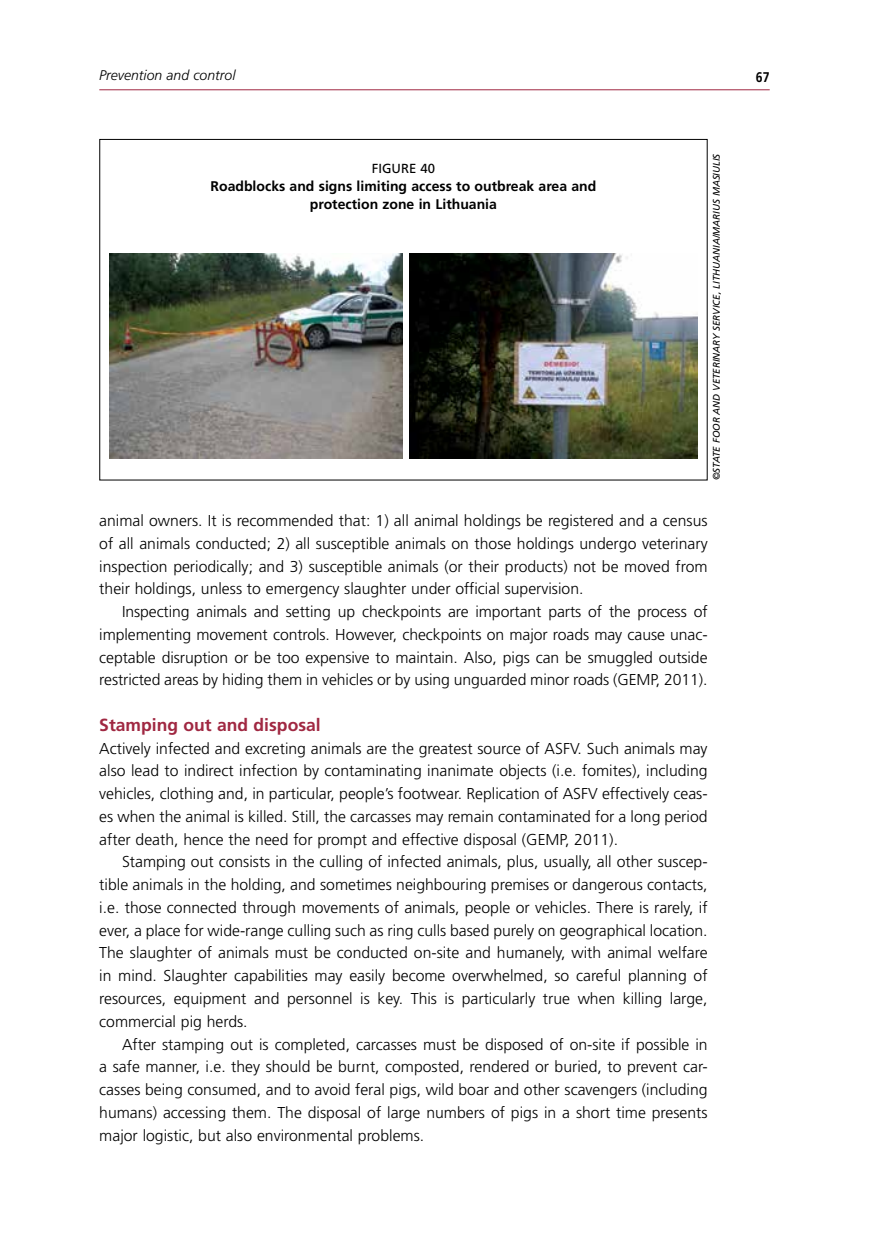
<style>
.page{position:relative;width:874px;height:1241px;background:#fff}
.page>*{position:absolute;margin:0;border:0;box-sizing:border-box;transform-origin:0 0}
.t1{font:700 17.5px "Frutiger LT Std";color:#a02842}
.t2{font:300 15.75px/22.8px "Frutiger LT Std";color:#000;text-align:justify}
.t3{font:700 14px/18.4px "Frutiger LT Std";color:#000;text-align:center}
.t4{font:italic 300 14px "Frutiger LT Std";color:#000}
.t5{font:700 14px "Frutiger LT Std";color:#000;scale:.88 1}
.t6{font:13.12px "Frutiger LT Std";color:#000}
.t7{font:italic 9.62px "Frutiger LT Std";letter-spacing:-.005em;color:#000}
</style>
<div class="page">
<hr style="left:99px;top:89px;width:670px;height:1px;background:#a02842">
<img style="left:109px;top:253px;width:293px;height:205px">
<img style="left:409px;top:253px;width:288px;height:205px">
<p class="t4" style="left:99px;top:67px;width:138px">Prevention and control</p>
<p class="t5" style="left:755px;top:69px;width:17px">67</p>
<p class="t6" style="left:372px;top:160px;width:65px">FIGURE 40</p>
<p class="t3" style="left:210px;top:177px;width:387px">Roadblocks and signs limiting access to outbreak area and protection zone in Lithuania</p>
<p class="t7" style="left:710px;top:480px;width:328px;rotate:-90deg">©STATE FOOR AND VETERINARY SERVICE, LITHUANIA/MARIUS MASIULIS</p>
<p class="t2" style="left:99px;top:509px;width:609px">animal owners. It is recommended that: 1) all animal holdings be registered and a census of all animals conducted; 2) all susceptible animals on those holdings undergo veterinary inspection periodically; and 3) susceptible animals (or their products) not be moved from their holdings, unless to emergency slaughter under official supervision.</p>
<p class="t2" style="left:99px;top:600px;width:609px;text-indent:23px">Inspecting animals and setting up checkpoints are important parts of the process of implementing movement controls. However, checkpoints on major roads may cause unac&shy;ceptable disruption or be too expensive to maintain. Also, pigs can be smuggled outside restricted areas by hiding them in vehicles or by using unguarded minor roads (GEMP, 2011).</p>
<p class="t1" style="left:99px;top:714px;width:223px">Stamping out and disposal</p>
<p class="t2" style="left:99px;top:737px;width:609px">Actively infected and excreting animals are the greatest source of ASFV. Such animals may also lead to indirect infection by contaminating inanimate objects (i.e. fomites), including vehicles, clothing and, in particular, people’s footwear. Replication of ASFV effectively ceas&shy;es when the animal is killed. Still, the carcasses may remain contaminated for a long period after death, hence the need for prompt and effective disposal (GEMP, 2011).</p>
<p class="t2" style="left:99px;top:850px;width:609px;text-indent:23px">Stamping out consists in the culling of infected animals, plus, usually, all other suscep&shy;tible animals in the holding, and sometimes neighbouring premises or dangerous contacts, i.e. those connected through movements of animals, people or vehicles. There is rarely, if ever, a place for wide-range culling such as ring culls based purely on geographical location.<br>The slaughter of animals must be conducted on-site and humanely, with animal welfare in mind. Slaughter capabilities may easily become overwhelmed, so careful planning of resources, equipment and personnel is key. This is particularly true when killing large, commercial pig herds.</p>
<p class="t2" style="left:99px;top:1032px;width:609px;text-indent:23px">After stamping out is completed, carcasses must be disposed of on-site if possible in a safe manner, i.e. they should be burnt, composted, rendered or buried, to prevent car&shy;casses being consumed, and to avoid feral pigs, wild boar and other scavengers (including humans) accessing them. The disposal of large numbers of pigs in a short time presents major logistic, but also environmental problems.</p>
</div>
